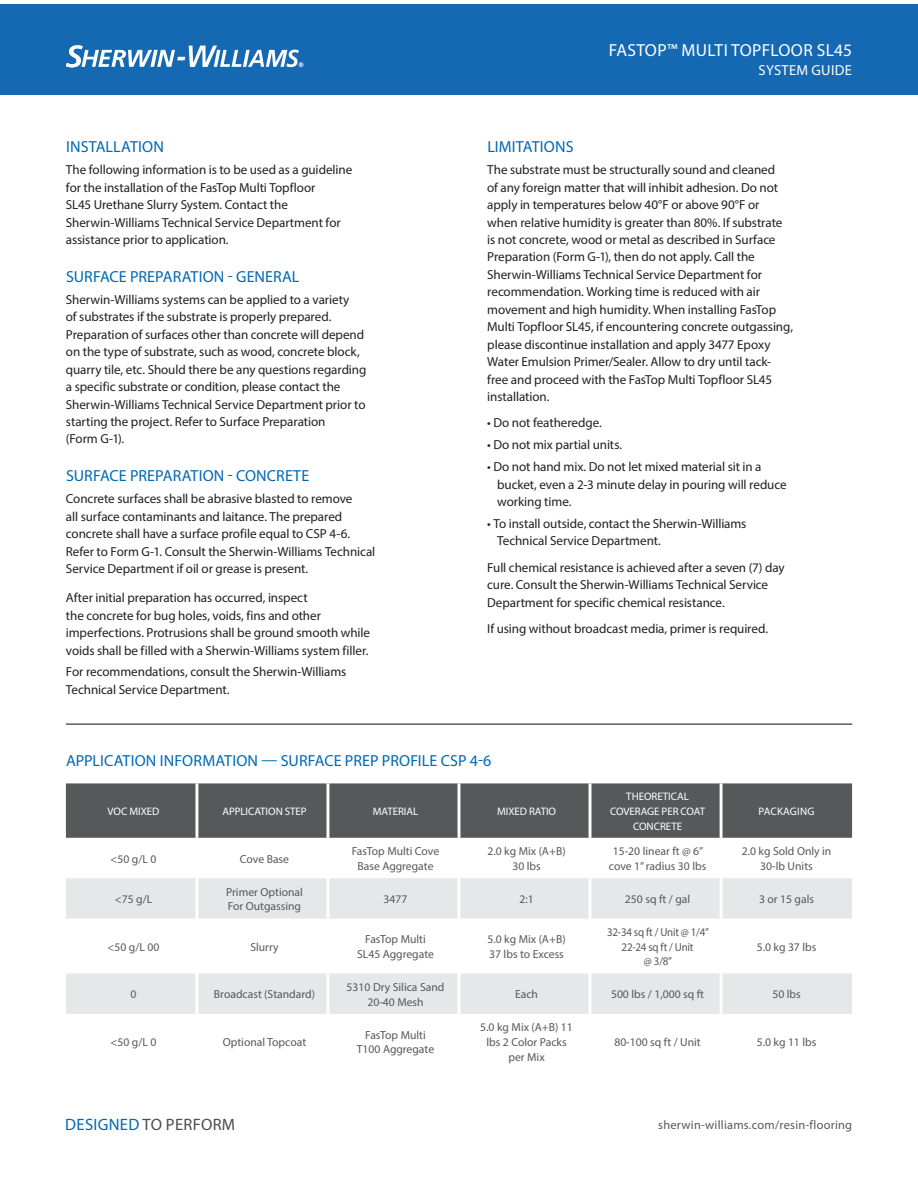
<style>
.page{position:relative;width:918px;height:1188px;background:#fff}
.page>*{position:absolute;margin:0;border:0;box-sizing:border-box;transform-origin:0 0}
.t1{font:17.4px "Myriad Pro";letter-spacing:.02em;color:#fff}
.t2{font:16.5px "Myriad Pro";letter-spacing:.02em;color:#4b4c4d}
.t3{font:16.05px "Myriad Pro";letter-spacing:.005em;color:#0168b3}
.t4{font:14.55px "Myriad Pro";letter-spacing:.02em;color:#fff}
.t5{font:13.05px/17.4px "Myriad Pro";letter-spacing:-.01em;color:#231f20}
.t6{font:12.3px "Myriad Pro";letter-spacing:.02em;color:#57585a}
.t7{font:11.7px/14.5px "Myriad Pro";color:#57585a;text-align:center}
.t8{font:11.7px/14.5px "Myriad Pro";letter-spacing:-.02em;color:#57585a;text-align:center;scale:.94 1}
.t9{font:10.95px/14.5px "Myriad Pro";letter-spacing:-.005em;color:#fff;text-align:center}
.t10{font:10.95px "Myriad Pro";letter-spacing:.02em;color:#fff}
.s1{color:#0168b3}
</style>
<div class="page">
<div style="left:66px;top:783px;width:786px;height:55px;background:#57585a"></div>
<svg style="left:66px;top:878px;width:786px;height:136px;fill:#e6e7e9"></svg>
<hr style="left:195px;top:878px;width:3px;height:41px;background:#fff">
<hr style="left:327px;top:878px;width:2px;height:41px;background:#fff">
<hr style="left:458px;top:878px;width:2px;height:41px;background:#fff">
<hr style="left:589px;top:878px;width:2px;height:41px;background:#fff">
<hr style="left:720px;top:878px;width:3px;height:41px;background:#fff">
<hr style="left:195px;top:919px;width:3px;height:55px;background:#fff">
<hr style="left:327px;top:919px;width:2px;height:55px;background:#fff">
<hr style="left:458px;top:919px;width:2px;height:55px;background:#fff">
<hr style="left:589px;top:919px;width:2px;height:55px;background:#fff">
<hr style="left:720px;top:919px;width:3px;height:55px;background:#fff">
<hr style="left:195px;top:973px;width:3px;height:41px;background:#fff">
<hr style="left:327px;top:973px;width:2px;height:41px;background:#fff">
<hr style="left:458px;top:973px;width:2px;height:41px;background:#fff">
<hr style="left:589px;top:973px;width:2px;height:41px;background:#fff">
<hr style="left:720px;top:973px;width:3px;height:41px;background:#fff">
<hr style="left:195px;top:783px;width:3px;height:55px;background:#fff">
<hr style="left:327px;top:783px;width:2px;height:55px;background:#fff">
<hr style="left:458px;top:783px;width:2px;height:55px;background:#fff">
<hr style="left:589px;top:783px;width:2px;height:55px;background:#fff">
<hr style="left:720px;top:783px;width:3px;height:55px;background:#fff">
<div style="left:0;top:4px;width:918px;height:91px;background:#1568b2"></div>
<svg style="left:66px;top:45px;width:237px;height:22px"></svg>
<hr style="left:66px;top:723px;width:786px;height:2px;background:#57585a">
<p class="t3" style="left:66px;top:141px;width:99px">INSTALLATION</p>
<p class="t5" style="left:66px;top:162px;width:288px">The following information is to be used as a guideline for the installation of the FasTop Multi Topfloor<br>SL45 Urethane Slurry System. Contact the Sherwin-Williams Technical Service Department for assistance prior to application.</p>
<p class="t3" style="left:66px;top:270px;width:235px">SURFACE PREPARATION - GENERAL</p>
<p class="t5" style="left:66px;top:292px;width:302px">Sherwin-Williams systems can be applied to a variety<br>of substrates if the substrate is properly prepared.<br>Preparation of surfaces other than concrete will depend on the type of substrate, such as wood, concrete block, quarry tile, etc. Should there be any questions regarding a specific substrate or condition, please contact the Sherwin-Williams Technical Service Department prior to starting the project. Refer to Surface Preparation<br>(Form G-1).</p>
<p class="t3" style="left:66px;top:470px;width:245px">SURFACE PREPARATION - CONCRETE</p>
<p class="t5" style="left:66px;top:491px;width:311px">Concrete surfaces shall be abrasive blasted to remove<br>all surface contaminants and laitance. The prepared concrete shall have a surface profile equal to CSP 4-6.<br>Refer to Form G-1. Consult the Sherwin-Williams Technical Service Department if oil or grease is present.</p>
<p class="t5" style="left:66px;top:590px;width:306px">After initial preparation has occurred, inspect<br>the concrete for bug holes, voids, fins and other imperfections. Protrusions shall be ground smooth while voids shall be filled with a Sherwin-Williams system filler.</p>
<p class="t5" style="left:66px;top:665px;width:282px">For recommendations, consult the Sherwin-Williams<br>Technical Service Department.</p>
<h1 class="t1" style="left:609px;top:44px;width:245px">FASTOP™ MULTI TOPFLOOR SL45</h1>
<p class="t4" style="left:759px;top:65px;width:95px">SYSTEM GUIDE</p>
<p class="t3" style="left:487px;top:141px;width:88px">LIMITATIONS</p>
<p class="t5" style="left:487px;top:162px;width:307px">The substrate must be structurally sound and cleaned<br>of any foreign matter that will inhibit adhesion. Do not apply in temperatures below 40°F or above 90°F or when relative humidity is greater than 80%. If substrate is not concrete, wood or metal as described in Surface Preparation (Form G-1), then do not apply. Call the Sherwin-Williams Technical Service Department for recommendation. Working time is reduced with air movement and high humidity. When installing FasTop Multi Topfloor SL45, if encountering concrete outgassing, please discontinue installation and apply 3477 Epoxy Water Emulsion Primer/Sealer. Allow to dry until tack&shy;free and proceed with the FasTop Multi Topfloor SL45 installation.</p>
<p class="t5" style="left:487px;top:416px;width:116px">• Do not featheredge.</p>
<p class="t5" style="left:487px;top:438px;width:137px">• Do not mix partial units.</p>
<p class="t5" style="left:497px;top:459px;width:291px;text-indent:-10px">• Do not hand mix. Do not let mixed material sit in a bucket, even a 2-3 minute delay in pouring will reduce working time.</p>
<p class="t5" style="left:497px;top:516px;width:251px;text-indent:-10px">• To install outside, contact the Sherwin-Williams<br>Technical Service Department.</p>
<p class="t5" style="left:487px;top:560px;width:299px">Full chemical resistance is achieved after a seven (7) day cure. Consult the Sherwin-Williams Technical Service<br>Department for specific chemical resistance.</p>
<p class="t5" style="left:487px;top:621px;width:282px">If using without broadcast media, primer is required.</p>
<p class="t3" style="left:66px;top:755px;width:427px">APPLICATION INFORMATION — SURFACE PREP PROFILE CSP 4-6</p>
<p class="t9" style="left:108px;top:805px;width:53px">VOC MIXED</p>
<p class="t9" style="left:222px;top:805px;width:86px">APPLICATION STEP</p>
<p class="t9" style="left:373px;top:805px;width:47px">MATERIAL</p>
<p class="t9" style="left:497px;top:805px;width:61px">MIXED RATIO</p>
<p class="t9" style="left:610px;top:791px;width:97px">THEORETICAL<br>COVERAGE PER COAT<br>CONCRETE</p>
<p class="t10" style="left:759px;top:807px;width:57px">PACKAGING</p>
<p class="t7" style="left:111px;top:853px;width:47px">&lt;50 g/L 0</p>
<p class="t7" style="left:240px;top:853px;width:51px">Cove Base</p>
<p class="t7" style="left:352px;top:845px;width:89px">FasTop Multi Cove<br>Base Aggregate</p>
<p class="t7" style="left:487px;top:845px;width:80px">2.0 kg Mix (A+B)<br>30 lbs</p>
<p class="t7" style="left:609px;top:845px;width:99px">15-20 linear ft @ 6” cove 1” radius 30 lbs</p>
<p class="t7" style="left:742px;top:845px;width:91px">2.0 kg Sold Only in<br>30-lb Units</p>
<p class="t7" style="left:115px;top:893px;width:39px">&lt;75 g/L</p>
<p class="t7" style="left:226px;top:886px;width:78px;text-align:left">Primer Optional<br>For Outgassing</p>
<p class="t7" style="left:384px;top:893px;width:25px">3477</p>
<p class="t7" style="left:519px;top:893px;width:16px">2:1</p>
<p class="t7" style="left:625px;top:893px;width:67px">250 sq ft / gal</p>
<p class="t7" style="left:759px;top:893px;width:57px">3 or 15 gals</p>
<p class="t7" style="left:108px;top:941px;width:53px">&lt;50 g/L 00</p>
<p class="t7" style="left:250px;top:941px;width:30px">Slurry</p>
<p class="t7" style="left:357px;top:933px;width:78px">FasTop Multi<br>SL45 Aggregate</p>
<p class="t7" style="left:487px;top:933px;width:80px;text-align:left">5.0 kg Mix (A+B)<br>37 lbs to Excess</p>
<p class="t8" style="left:607px;top:926px;width:110px">32-34 sq ft / Unit @ 1/4”<br>22-24 sq ft / Unit<br>@ 3/8”</p>
<p class="t7" style="left:757px;top:941px;width:61px">5.0 kg 37 lbs</p>
<p class="t7" style="left:131px;top:988px;width:7px">0</p>
<p class="t7" style="left:214px;top:988px;width:103px">Broadcast (Standard)</p>
<p class="t7" style="left:347px;top:981px;width:99px">5310 Dry Silica Sand<br>20-40 Mesh</p>
<p class="t7" style="left:515px;top:988px;width:25px">Each</p>
<p class="t7" style="left:611px;top:988px;width:95px">500 lbs / 1,000 sq ft</p>
<p class="t7" style="left:772px;top:988px;width:30px">50 lbs</p>
<p class="t7" style="left:111px;top:1036px;width:47px">&lt;50 g/L 0</p>
<p class="t7" style="left:223px;top:1036px;width:85px">Optional Topcoat</p>
<p class="t7" style="left:357px;top:1029px;width:79px">FasTop Multi<br>T100 Aggregate</p>
<p class="t7" style="left:480px;top:1021px;width:94px">5.0 kg Mix (A+B) 11 lbs 2 Color Packs per Mix</p>
<p class="t7" style="left:614px;top:1036px;width:88px">80-100 sq ft / Unit</p>
<p class="t7" style="left:757px;top:1036px;width:61px">5.0 kg 11 lbs</p>
<p class="t2" style="left:65px;top:1119px;width:172px"><span class="s1">DESIGNED</span> TO PERFORM</p>
<p class="t6" style="left:658px;top:1120px;width:196px">sherwin-williams.com/resin-flooring</p>
</div>
